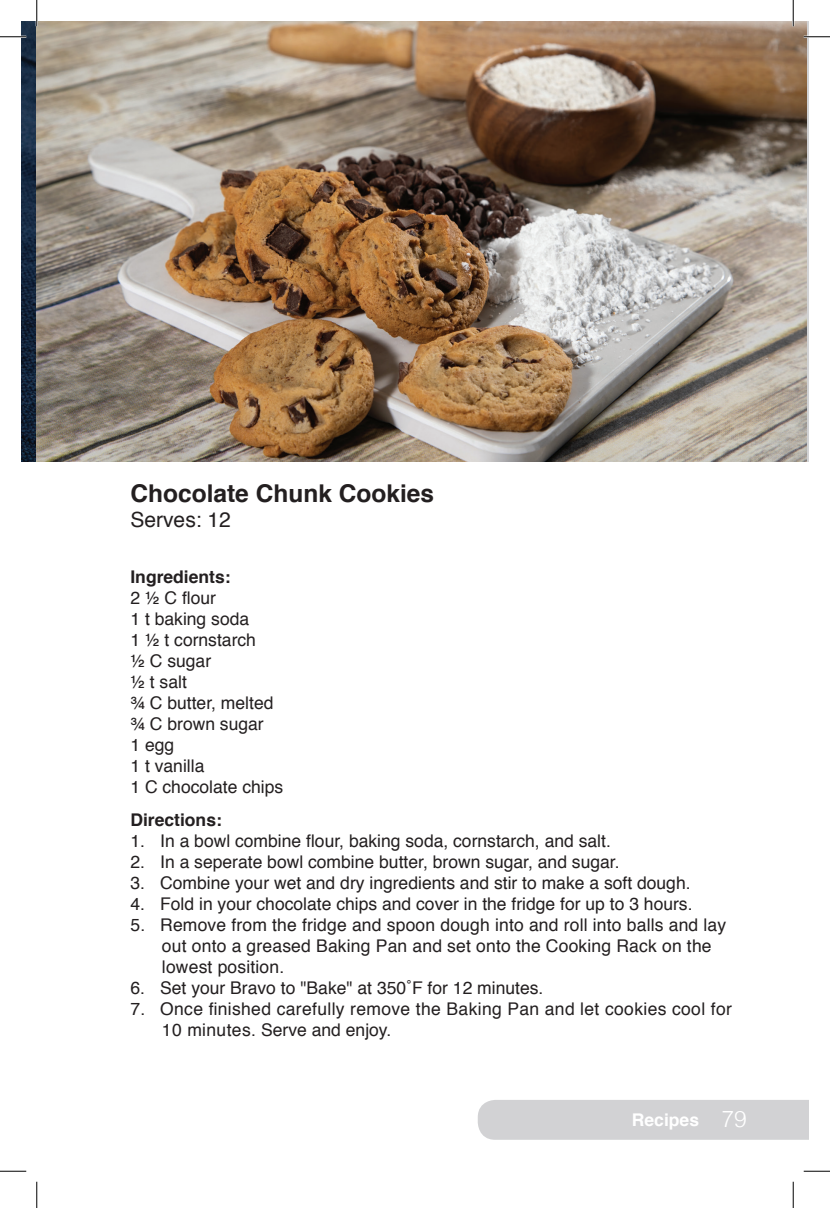
<style>
.page{position:relative;width:830px;height:1208px;background:#fff}
.page>*{position:absolute;margin:0;border:0;box-sizing:border-box;transform-origin:0 0}
.t1{font:700 24.5px "Helvetica";color:#231f20}
.t2{font:21px "Helvetica";color:#231f20}
.t3{font:17.5px/21px "Helvetica";color:#231f20}
.t4{font:17.5px/21px "Helvetica";letter-spacing:.02em;color:#231f20}
.t5{font:700 17.5px "Helvetica";color:#231f20}
.t6{font:700 17.5px "Helvetica";color:#fff}
.s1{font-weight:300;font-size:22.75px}
</style>
<div class="page">
<div style="left:477px;top:1100px;width:331px;height:39px;background:#d2d2d4"></div>
<img style="left:21px;top:21px;width:16px;height:441px">
<img style="left:37px;top:21px;width:771px;height:441px">
<hr style="left:0;top:36px;width:26px;height:2px;background:#fff">
<hr style="left:803px;top:36px;width:27px;height:2px;background:#fff">
<hr style="left:36px;top:0;width:2px;height:26px;background:#fff">
<hr style="left:792px;top:0;width:2px;height:26px;background:#fff">
<svg style="left:0;top:36px;width:26px;height:1px"></svg>
<svg style="left:803px;top:36px;width:27px;height:1px"></svg>
<svg style="left:0;top:1170px;width:26px;height:1px"></svg>
<svg style="left:803px;top:1170px;width:27px;height:1px"></svg>
<svg style="left:36px;top:0;width:1px;height:26px"></svg>
<svg style="left:36px;top:1181px;width:1px;height:27px"></svg>
<svg style="left:792px;top:0;width:1px;height:26px"></svg>
<svg style="left:792px;top:1181px;width:1px;height:27px"></svg>
<h1 class="t1" style="left:130px;top:473px;width:305px">Chocolate Chunk Cookies</h1>
<p class="t2" style="left:130px;top:503px;width:102px">Serves: 12</p>
<p class="t5" style="left:130px;top:562px;width:102px">Ingredients:</p>
<p class="t3" style="left:130px;top:587px;width:154px">2 ½ C flour<br>1 t baking soda<br>1 ½ t cornstarch<br>½ C sugar<br>½ t salt<br>¾ C butter, melted ¾ C brown sugar<br>1 egg<br>1 t vanilla<br>1 C chocolate chips</p>
<p class="t5" style="left:130px;top:806px;width:93px">Directions:</p>
<p class="t3" style="left:130px;top:831px;width:482px">1. In a bowl combine flour, baking soda, cornstarch, and salt.</p>
<p class="t3" style="left:130px;top:852px;width:490px">2. In a seperate bowl combine butter, brown sugar, and sugar.</p>
<p class="t3" style="left:130px;top:873px;width:561px">3. Combine your wet and dry ingredients and stir to make a soft dough.</p>
<p class="t3" style="left:130px;top:894px;width:563px">4. Fold in your chocolate chips and cover in the fridge for up to 3 hours.</p>
<p class="t3" style="left:162px;top:915px;width:565px;text-indent:-32px">5. Remove from the fridge and spoon dough into and roll into balls and lay out onto a greased Baking Pan and set onto the Cooking Rack on the lowest position.</p>
<p class="t3" style="left:130px;top:978px;width:414px">6. Set your Bravo to "Bake" at 350˚F for 12 minutes.</p>
<p class="t4" style="left:162px;top:999px;width:571px;text-indent:-32px">7. Once finished carefully remove the Baking Pan and let cookies cool for<br>10 minutes. Serve and enjoy.</p>
<p class="t6" style="left:632px;top:1105px;width:116px">Recipes <span class="s1">79</span></p>
</div>
